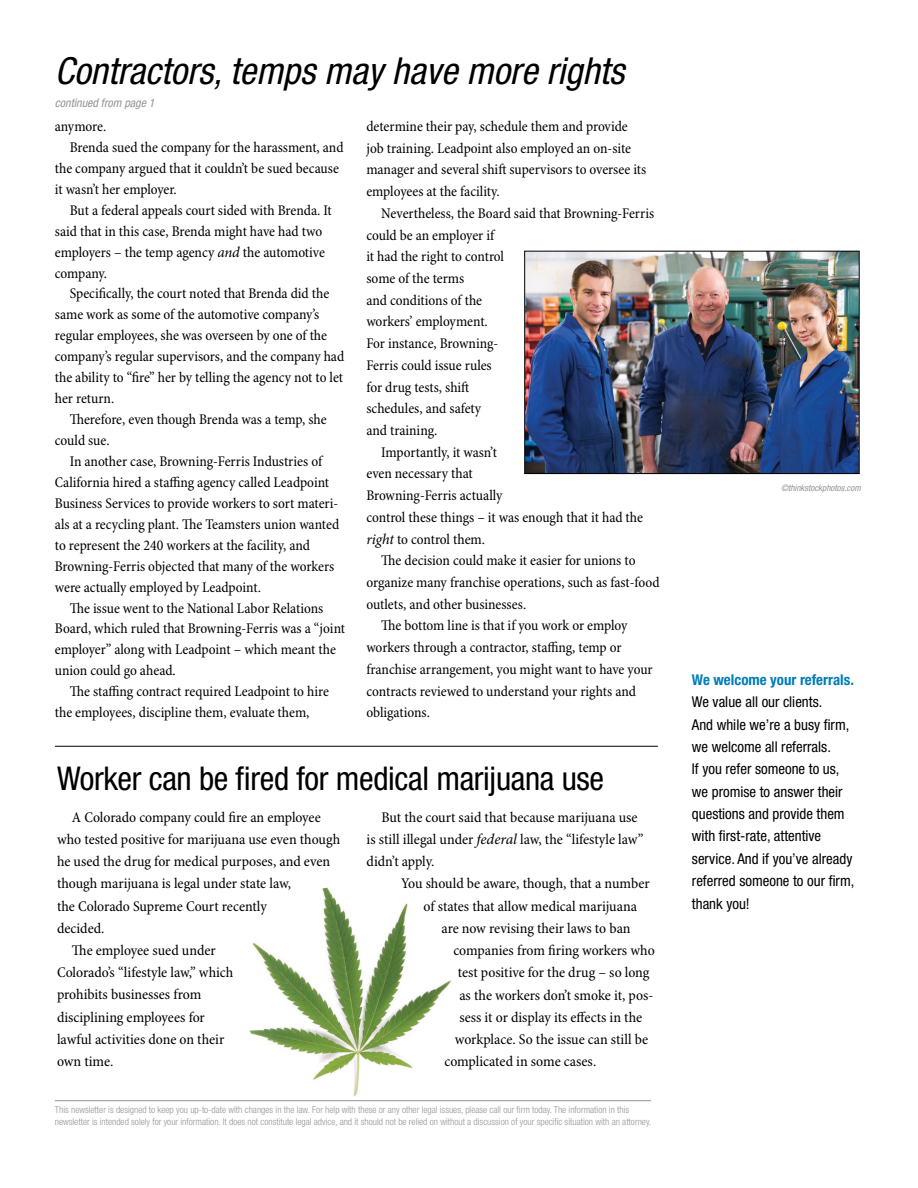
<style>
.page{position:relative;width:918px;height:1188px;background:#fff}
.page>*{position:absolute;margin:0;border:0;box-sizing:border-box;transform-origin:0 0}
.t1{font:italic condensed 37.2px "Helvetica Neue";color:#000}
.t2{font:condensed 32.85px "Helvetica Neue";letter-spacing:-.01em;color:#000}
.t3{font:condensed 14.85px/21.8px "Minion Pro";letter-spacing:-.005em;color:#000}
.t4{font:condensed 14.85px/22.4px "Helvetica Neue";color:#000}
.t5{font:700 condensed 14.85px "Helvetica Neue";color:#007db7}
.t6{font:italic condensed 11.85px "Helvetica Neue";color:#939598}
.t7{font:300 condensed 9.6px/12.1px "Helvetica Neue LT Std";color:#939598}
.t8{font:italic condensed 9px "Helvetica Neue";color:#939598}
.s1{font-style:italic;font-stretch:normal}
</style>
<div class="page">
<hr style="left:55px;top:1100px;width:596px;height:1px;background:#939598">
<img style="left:526px;top:253px;width:332px;height:219px">
<div style="left:524px;top:251px;width:336px;height:223px;border:1px solid #000"></div>
<hr style="left:55px;top:746px;width:603px;height:1px;background:#000">
<img style="left:242px;top:886px;width:211px;height:211px;border-radius:106px">
<h1 class="t1" style="left:55px;top:50px;width:571px">Contractors, temps may have more rights</h1>
<p class="t6" style="left:55px;top:96px;width:101px">continued from page 1</p>
<p class="t3" style="left:55px;top:116px;width:53px">anymore.</p>
<p class="t3" style="left:70px;top:137px;width:275px">Brenda sued the company for the harassment, and</p>
<p class="t3" style="left:55px;top:158px;width:286px">the company argued that it couldn’t be sued because</p>
<p class="t3" style="left:55px;top:179px;width:124px">it wasn’t her employer.</p>
<p class="t3" style="left:70px;top:200px;width:263px">But a federal appeals court sided with Brenda. It</p>
<p class="t3" style="left:55px;top:221px;width:269px">said that in this case, Brenda might have had two</p>
<p class="t3" style="left:55px;top:242px;width:272px">employers – the temp agency <span class="s1">and</span> the automotive</p>
<p class="t3" style="left:55px;top:263px;width:54px">company.</p>
<p class="t3" style="left:70px;top:283px;width:261px">Specifically, the court noted that Brenda did the</p>
<p class="t3" style="left:55px;top:304px;width:266px">same work as some of the automotive company’s</p>
<p class="t3" style="left:55px;top:325px;width:274px">regular employees, she was overseen by one of the</p>
<p class="t3" style="left:55px;top:346px;width:291px">company’s regular supervisors, and the company had</p>
<p class="t3" style="left:55px;top:367px;width:290px">the ability to “fire” her by telling the agency not to let</p>
<p class="t3" style="left:55px;top:388px;width:61px">her return.</p>
<p class="t3" style="left:70px;top:409px;width:258px">Therefore, even though Brenda was a temp, she</p>
<p class="t3" style="left:55px;top:430px;width:56px">could sue.</p>
<p class="t3" style="left:70px;top:451px;width:254px">In another case, Browning-Ferris Industries of</p>
<p class="t3" style="left:55px;top:472px;width:276px">California hired a staffing agency called Leadpoint</p>
<p class="t3" style="left:55px;top:493px;width:285px">Business Services to provide workers to sort materi-</p>
<p class="t3" style="left:55px;top:514px;width:286px">als at a recycling plant. The Teamsters union wanted</p>
<p class="t3" style="left:55px;top:535px;width:257px">to represent the 240 workers at the facility, and</p>
<p class="t3" style="left:55px;top:556px;width:281px">Browning-Ferris objected that many of the workers</p>
<p class="t3" style="left:55px;top:577px;width:208px">were actually employed by Leadpoint.</p>
<p class="t3" style="left:70px;top:598px;width:255px">The issue went to the National Labor Relations</p>
<p class="t3" style="left:55px;top:618px;width:292px">Board, which ruled that Browning-Ferris was a “joint</p>
<p class="t3" style="left:55px;top:639px;width:283px">employer” along with Leadpoint – which meant the</p>
<p class="t3" style="left:55px;top:660px;width:122px">union could go ahead.</p>
<p class="t3" style="left:70px;top:681px;width:261px">The staffing contract required Leadpoint to hire</p>
<p class="t3" style="left:55px;top:702px;width:256px">the employees, discipline them, evaluate them,</p>
<p class="t3" style="left:366px;top:116px;width:282px">determine their pay, schedule them and provide job training. Leadpoint also employed an on-site manager and several shift supervisors to oversee its employees at the facility.</p>
<p class="t3" style="left:381px;top:203px;width:274px">Nevertheless, the Board said that Browning-Ferris</p>
<p class="t3" style="left:366px;top:225px;width:129px">could be an employer if</p>
<p class="t3" style="left:366px;top:246px;width:139px">it had the right to control</p>
<p class="t3" style="left:366px;top:268px;width:99px">some of the terms</p>
<p class="t3" style="left:366px;top:290px;width:117px">and conditions of the</p>
<p class="t3" style="left:366px;top:311px;width:123px">workers’ employment.</p>
<p class="t3" style="left:366px;top:333px;width:133px">For instance, Browning-</p>
<p class="t3" style="left:366px;top:355px;width:127px">Ferris could issue rules</p>
<p class="t3" style="left:366px;top:377px;width:105px">for drug tests, shift</p>
<p class="t3" style="left:366px;top:398px;width:116px">schedules, and safety</p>
<p class="t3" style="left:366px;top:420px;width:73px">and training.</p>
<p class="t3" style="left:381px;top:442px;width:117px">Importantly, it wasn’t</p>
<p class="t3" style="left:366px;top:463px;width:108px">even necessary that</p>
<p class="t3" style="left:366px;top:485px;width:138px">Browning-Ferris actually</p>
<p class="t3" style="left:366px;top:507px;width:278px">control these things – it was enough that it had the</p>
<p class="t3" style="left:366px;top:529px;width:120px"><span class="s1">right</span> to control them.</p>
<p class="t3" style="left:381px;top:550px;width:256px">The decision could make it easier for unions to</p>
<p class="t3" style="left:366px;top:572px;width:295px">organize many franchise operations, such as fast-food</p>
<p class="t3" style="left:366px;top:594px;width:161px">outlets, and other businesses.</p>
<p class="t3" style="left:381px;top:615px;width:248px">The bottom line is that if you work or employ</p>
<p class="t3" style="left:366px;top:637px;width:257px">workers through a contractor, staffing, temp or</p>
<p class="t3" style="left:366px;top:659px;width:288px">franchise arrangement, you might want to have your</p>
<p class="t3" style="left:366px;top:681px;width:271px">contracts reviewed to understand your rights and</p>
<p class="t3" style="left:366px;top:702px;width:65px">obligations.</p>
<h2 class="t2" style="left:57px;top:759px;width:549px">Worker can be fired for medical marijuana use</h2>
<p class="t3" style="left:72px;top:807px;width:250px">A Colorado company could fire an employee</p>
<p class="t3" style="left:57px;top:829px;width:285px">who tested positive for marijuana use even though</p>
<p class="t3" style="left:57px;top:851px;width:275px">he used the drug for medical purposes, and even</p>
<p class="t3" style="left:57px;top:873px;width:236px">though marijuana is legal under state law,</p>
<p class="t3" style="left:57px;top:896px;width:211px">the Colorado Supreme Court recently</p>
<p class="t3" style="left:57px;top:918px;width:49px">decided.</p>
<p class="t3" style="left:72px;top:940px;width:145px">The employee sued under</p>
<p class="t3" style="left:57px;top:962px;width:178px">Colorado’s “lifestyle law,” which</p>
<p class="t3" style="left:57px;top:984px;width:146px">prohibits businesses from</p>
<p class="t3" style="left:57px;top:1007px;width:149px">disciplining employees for</p>
<p class="t3" style="left:57px;top:1029px;width:169px">lawful activities done on their</p>
<p class="t3" style="left:57px;top:1051px;width:58px">own time.</p>
<p class="t3" style="left:367px;top:806px;width:278px;line-height:22.2px;text-indent:15px">But the court said that because marijuana use is still illegal under <span class="s1">federal</span> law, the “lifestyle law” didn’t apply.</p>
<p class="t3" style="left:401px;top:873px;width:250px">You should be aware, though, that a number</p>
<p class="t3" style="left:424px;top:896px;width:215px">of states that allow medical marijuana</p>
<p class="t3" style="left:441px;top:918px;width:191px">are now revising their laws to ban</p>
<p class="t3" style="left:453px;top:940px;width:203px">companies from firing workers who</p>
<p class="t3" style="left:458px;top:962px;width:193px">test positive for the drug – so long</p>
<p class="t3" style="left:459px;top:984px;width:195px">as the workers don’t smoke it, pos-</p>
<p class="t3" style="left:459px;top:1007px;width:184px">sess it or display its effects in the</p>
<p class="t3" style="left:455px;top:1029px;width:195px">workplace. So the issue can still be</p>
<p class="t3" style="left:444px;top:1051px;width:153px">complicated in some cases.</p>
<p class="t7" style="left:55px;top:1103px;width:598px">This newsletter is designed to keep you up-to-date with changes in the law. For help with these or any other legal issues, please call our firm today. The information in this newsletter is intended solely for your information. It does not constitute legal advice, and it should not be relied on without a discussion of your specific situation with an attorney.</p>
<p class="t8" style="left:781px;top:483px;width:81px">©thinkstockphotos.com</p>
<p class="t5" style="left:692px;top:671px;width:164px">We welcome your referrals.</p>
<p class="t4" style="left:692px;top:691px;width:164px">We value all our clients.<br>And while we’re a busy firm, we welcome all referrals.<br>If you refer someone to us, we promise to answer their questions and provide them with first-rate, attentive service. And if you’ve already referred someone to our firm, thank you!</p>
</div>
